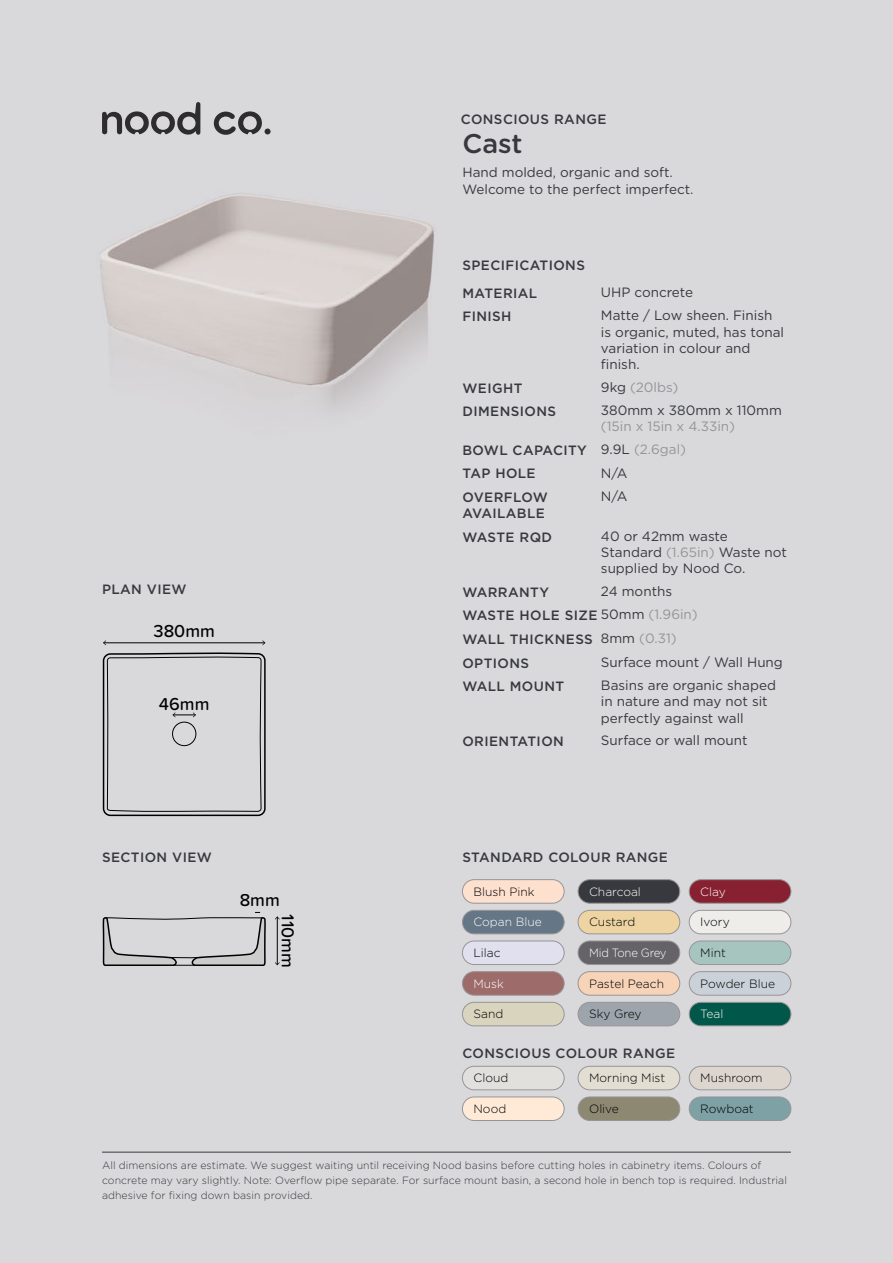
<style>
.page{position:relative;width:893px;height:1263px;background:#fff}
.page>*{position:absolute;margin:0;border:0;box-sizing:border-box;transform-origin:0 0}
.t1{font:500 27px "Gotham Rounded";color:#37393e}
.t2{font:500 18px "Proxima Soft";color:#000}
.t3{font:13.5px/16.2px "Gotham";color:#37393e}
.t4{font:500 13.5px/23.9px "Gotham";letter-spacing:.03em;color:#37393e}
.t5{font:13.5px/23.5px "Gotham";color:#939598}
.t6{font:13.5px/16.2px "Gotham Rounded";color:#37393e}
.t7{font:300 12px "Gotham";color:#000}
.t8{font:300 12px "Gotham";color:#fff}
.t9{font:300 12px "Gotham";letter-spacing:-.02em;color:#fff;scale:.95 1}
.t10{font:300 10.5px/15px "Gotham";letter-spacing:.005em;color:#37393e}
.s1{color:#37393e}
.s2{font-weight:500;color:#37393e}
.s3{color:#939598}
.s4{font-weight:400}
.s5{font-weight:400;color:#939598}
</style>
<div class="page">
<hr style="left:102px;top:1152px;width:689px;height:1px;background:#37393e">
<div style="left:462px;top:880px;width:102px;height:23px;background:#fee0cf;border-radius:12px"></div>
<div style="left:462px;top:879px;width:102px;height:24px;border:1px solid #989598;border-radius:12px"></div>
<div style="left:578px;top:880px;width:102px;height:23px;background:#37393e;border-radius:12px"></div>
<div style="left:578px;top:879px;width:102px;height:24px;border:1px solid #989598;border-radius:12px"></div>
<div style="left:689px;top:880px;width:102px;height:23px;background:#872131;border-radius:12px"></div>
<div style="left:689px;top:879px;width:102px;height:24px;border:1px solid #989598;border-radius:12px"></div>
<div style="left:462px;top:910px;width:102px;height:24px;background:#657686;border-radius:12px"></div>
<div style="left:462px;top:910px;width:102px;height:24px;border:1px solid #989598;border-radius:12px"></div>
<div style="left:578px;top:910px;width:102px;height:24px;background:#eed4a2;border-radius:12px"></div>
<div style="left:578px;top:910px;width:102px;height:24px;border:1px solid #989598;border-radius:12px"></div>
<div style="left:689px;top:910px;width:102px;height:24px;background:#efedea;border-radius:12px"></div>
<div style="left:689px;top:910px;width:102px;height:24px;border:1px solid #989598;border-radius:12px"></div>
<div style="left:462px;top:941px;width:102px;height:23px;background:#e0e0ef;border-radius:12px"></div>
<div style="left:462px;top:941px;width:102px;height:24px;border:1px solid #989598;border-radius:12px"></div>
<div style="left:578px;top:941px;width:102px;height:23px;background:#656367;border-radius:12px"></div>
<div style="left:578px;top:941px;width:102px;height:24px;border:1px solid #989598;border-radius:12px"></div>
<div style="left:689px;top:941px;width:102px;height:23px;background:#a5c5be;border-radius:12px"></div>
<div style="left:689px;top:941px;width:102px;height:24px;border:1px solid #989598;border-radius:12px"></div>
<div style="left:462px;top:972px;width:102px;height:23px;background:#9e6b6b;border-radius:12px"></div>
<div style="left:462px;top:971px;width:102px;height:24px;border:1px solid #989598;border-radius:12px"></div>
<div style="left:578px;top:972px;width:102px;height:23px;background:#f7d3b7;border-radius:12px"></div>
<div style="left:578px;top:971px;width:102px;height:24px;border:1px solid #989598;border-radius:12px"></div>
<div style="left:689px;top:972px;width:102px;height:23px;background:#cbd1d8;border-radius:12px"></div>
<div style="left:689px;top:971px;width:102px;height:24px;border:1px solid #989598;border-radius:12px"></div>
<div style="left:462px;top:1002px;width:102px;height:24px;background:#d9d4be;border-radius:12px"></div>
<div style="left:462px;top:1002px;width:102px;height:24px;border:1px solid #989598;border-radius:12px"></div>
<div style="left:578px;top:1002px;width:102px;height:24px;background:#9da4ab;border-radius:12px"></div>
<div style="left:578px;top:1002px;width:102px;height:24px;border:1px solid #989598;border-radius:12px"></div>
<div style="left:689px;top:1002px;width:102px;height:24px;background:#015749;border-radius:12px"></div>
<div style="left:689px;top:1002px;width:102px;height:24px;border:1px solid #989598;border-radius:12px"></div>
<div style="left:462px;top:1066px;width:102px;height:24px;background:#e1e0dc;border-radius:12px"></div>
<div style="left:462px;top:1066px;width:102px;height:24px;border:1px solid #989598;border-radius:12px"></div>
<div style="left:578px;top:1066px;width:102px;height:24px;background:#e2ded2;border-radius:12px"></div>
<div style="left:578px;top:1066px;width:102px;height:24px;border:1px solid #989598;border-radius:12px"></div>
<div style="left:689px;top:1066px;width:102px;height:24px;background:#ddd6cf;border-radius:12px"></div>
<div style="left:689px;top:1066px;width:102px;height:24px;border:1px solid #989598;border-radius:12px"></div>
<div style="left:462px;top:1097px;width:102px;height:23px;background:#ffead7;border-radius:12px"></div>
<div style="left:462px;top:1097px;width:102px;height:24px;border:1px solid #989598;border-radius:12px"></div>
<div style="left:578px;top:1097px;width:102px;height:23px;background:#8d8872;border-radius:12px"></div>
<div style="left:578px;top:1097px;width:102px;height:24px;border:1px solid #989598;border-radius:12px"></div>
<div style="left:689px;top:1097px;width:102px;height:23px;background:#7ea1a5;border-radius:12px"></div>
<div style="left:689px;top:1097px;width:102px;height:24px;border:1px solid #989598;border-radius:12px"></div>
<hr style="left:104px;top:642px;width:161px;height:1px;background:#000">
<svg style="left:103px;top:640px;width:3px;height:5px"></svg>
<svg style="left:262px;top:640px;width:3px;height:5px"></svg>
<svg style="left:102px;top:652px;width:164px;height:165px;background:#ccccce"></svg>
<hr style="left:277px;top:917px;width:1px;height:48px;background:#000">
<svg style="left:275px;top:916px;width:5px;height:3px"></svg>
<svg style="left:275px;top:962px;width:5px;height:3px"></svg>
<svg style="left:102px;top:912px;width:164px;height:55px;background:#c2c2c3"></svg>
<svg style="left:214px;top:111px;width:57px;height:24px"></svg>
<svg style="left:102px;top:102px;width:98px;height:33px;background:#9b9a9b"></svg>
<p class="t4" style="left:461px;top:107px;width:147px">CONSCIOUS RANGE</p>
<h1 class="t1" style="left:462px;top:124px;width:62px">Cast</h1>
<p class="t6" style="left:462px;top:164px;width:233px">Hand molded, organic and soft.<br>Welcome to the perfect imperfect.</p>
<p class="t4" style="left:462px;top:253px;width:124px">SPECIFICATIONS</p>
<p class="t4" style="left:102px;top:577px;width:86px">PLAN VIEW</p>
<h2 class="t2" style="left:154px;top:617px;width:63px">380mm</h2>
<h2 class="t2" style="left:159px;top:690px;width:52px">46mm</h2>
<h2 class="t2" style="left:154px;top:692px;width:63px">380mm</h2>
<p class="t4" style="left:462px;top:281px;width:76px">MATERIAL</p>
<p class="t3" style="left:601px;top:284px;width:94px">UHP concrete</p>
<p class="t4" style="left:462px;top:304px;width:51px">FINISH</p>
<p class="t3" style="left:601px;top:307px;width:185px">Matte / Low sheen. Finish is organic, muted, has tonal variation in colour and finish.</p>
<p class="t4" style="left:462px;top:376px;width:62px">WEIGHT</p>
<p class="t5" style="left:601px;top:375px;width:79px"><span class="s1">9kg</span> (20lbs)</p>
<p class="t4" style="left:462px;top:399px;width:95px">DIMENSIONS</p>
<p class="t3" style="left:601px;top:402px;width:182px">380mm x 380mm x 110mm</p>
<p class="t5" style="left:462px;top:415px;width:274px;text-indent:138px">(15in x 15in x 4.33in)<br><span class="s2">BOWL CAPACITY</span> <span class="s1">9.9L</span> (2.6gal)<br><span class="s2">TAP HOLE</span></p>
<p class="t3" style="left:601px;top:464px;width:28px">N/A</p>
<p class="t4" style="left:462px;top:489px;width:87px;line-height:16.2px">OVERFLOW<br>AVAILABLE</p>
<p class="t3" style="left:601px;top:488px;width:28px">N/A</p>
<p class="t4" style="left:462px;top:525px;width:91px">WASTE RQD</p>
<p class="t3" style="left:601px;top:528px;width:188px">40 or 42mm waste<br>Standard <span class="s3">(1.65in)</span> Waste not supplied by Nood Co.</p>
<p class="t4" style="left:462px;top:580px;width:88px">WARRANTY</p>
<p class="t4" style="left:462px;top:579px;width:237px;text-indent:138px"><span class="s4">24 months<br></span>WASTE HOLE SIZE <span class="s4">50mm</span> <span class="s5">(1.96in)<br></span>WALL THICKNESS <span class="s4">8mm</span> <span class="s5">(0.31)<br></span>OPTIONS</p>
<p class="t3" style="left:601px;top:653px;width:183px">Surface mount / Wall Hung</p>
<p class="t4" style="left:462px;top:674px;width:103px">WALL MOUNT</p>
<p class="t3" style="left:601px;top:677px;width:177px">Basins are organic shaped in nature and may not sit perfectly against wall</p>
<p class="t4" style="left:462px;top:729px;width:103px">ORIENTATION</p>
<p class="t3" style="left:601px;top:732px;width:148px">Surface or wall mount</p>
<p class="t4" style="left:102px;top:845px;width:111px">SECTION VIEW</p>
<p class="t4" style="left:462px;top:845px;width:207px">STANDARD COLOUR RANGE</p>
<h2 class="t2" style="left:240px;top:887px;width:42px">8mm</h2>
<h2 class="t2" style="left:301px;top:914px;width:55px;rotate:90deg">110mm</h2>
<p class="t7" style="left:473px;top:884px;width:63px">Blush Pink</p>
<p class="t8" style="left:589px;top:884px;width:53px">Charcoal</p>
<p class="t8" style="left:700px;top:884px;width:27px">Clay</p>
<p class="t8" style="left:473px;top:915px;width:70px">Copan Blue</p>
<p class="t7" style="left:589px;top:915px;width:48px">Custard</p>
<p class="t7" style="left:700px;top:915px;width:31px">Ivory</p>
<p class="t7" style="left:473px;top:945px;width:29px">Lilac</p>
<p class="t9" style="left:589px;top:945px;width:83px">Mid Tone Grey</p>
<p class="t7" style="left:700px;top:945px;width:27px">Mint</p>
<p class="t8" style="left:473px;top:976px;width:32px">Musk</p>
<p class="t7" style="left:589px;top:976px;width:76px">Pastel Peach</p>
<p class="t7" style="left:700px;top:976px;width:76px">Powder Blue</p>
<p class="t7" style="left:473px;top:1007px;width:31px">Sand</p>
<p class="t7" style="left:589px;top:1007px;width:54px">Sky Grey</p>
<p class="t8" style="left:700px;top:1007px;width:25px">Teal</p>
<p class="t4" style="left:462px;top:1041px;width:214px">CONSCIOUS COLOUR RANGE</p>
<p class="t7" style="left:473px;top:1070px;width:36px">Cloud</p>
<p class="t7" style="left:589px;top:1070px;width:78px">Morning Mist</p>
<p class="t7" style="left:700px;top:1070px;width:64px">Mushroom</p>
<p class="t7" style="left:473px;top:1101px;width:34px">Nood</p>
<p class="t7" style="left:589px;top:1101px;width:31px">Olive</p>
<p class="t7" style="left:700px;top:1101px;width:55px">Rowboat</p>
<p class="t10" style="left:102px;top:1158px;width:686px">All dimensions are estimate. We suggest waiting until receiving Nood basins before cutting holes in cabinetry items. Colours of concrete may vary slightly. Note: Overflow pipe separate. For surface mount basin, a second hole in bench top is required. Industrial adhesive for fixing down basin provided.</p>
</div>
